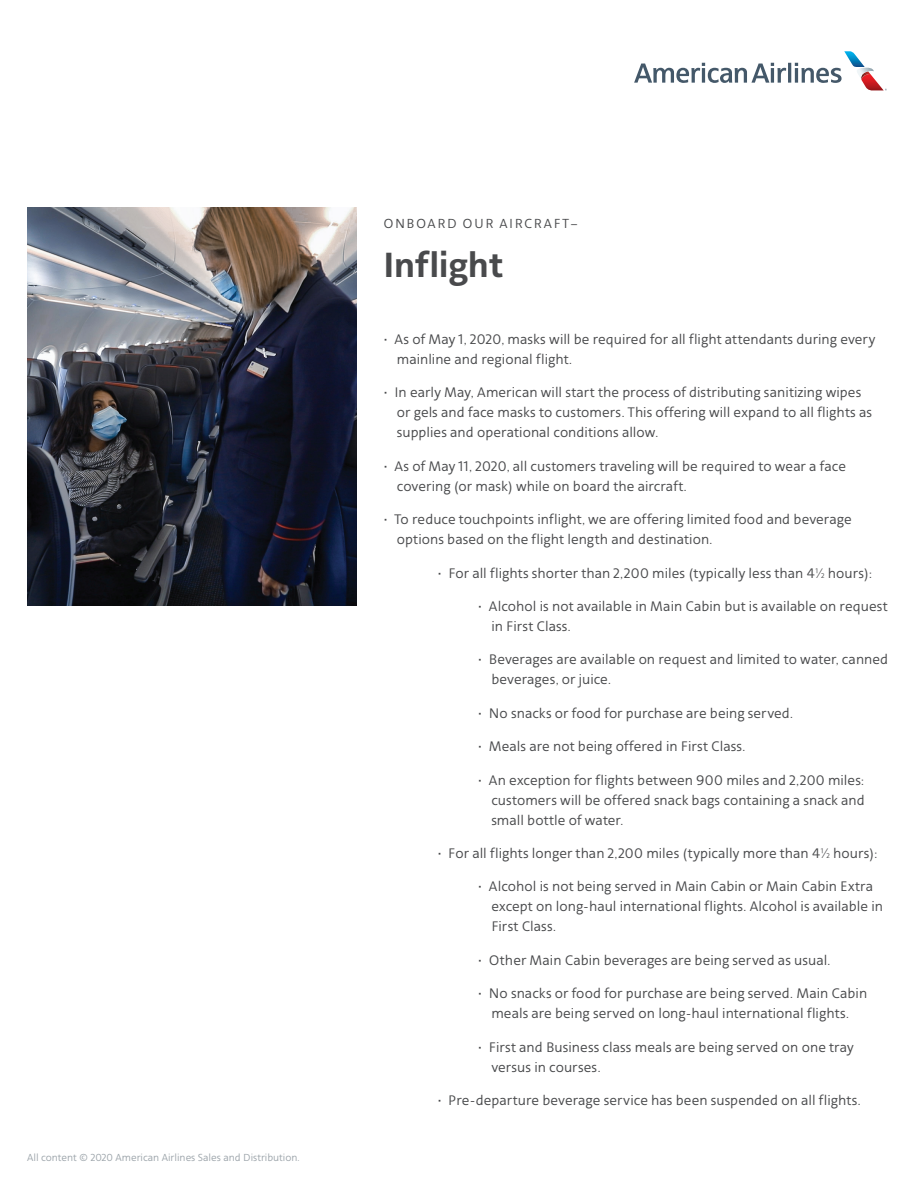
<style>
.page{position:relative;width:918px;height:1188px;background:#fff}
.page>*{position:absolute;margin:0;border:0;box-sizing:border-box;transform-origin:0 0}
.t1{font:700 36px "American Sans";letter-spacing:-.005em;color:#494a4c}
.t2{font:14.25px/20px "American Sans";letter-spacing:.005em;color:#494a4c}
.t3{font:13.5px "American Sans";letter-spacing:.115em;color:#494a4c}
.t4{font:10.5px "American Sans";color:#9da5ab}
</style>
<div class="page">
<svg style="left:634px;top:51px;width:253px;height:40px"></svg>
<img style="left:27px;top:207px;width:329px;height:399px">
<p class="t4" style="left:27px;top:1151px;width:274px">All content © 2020 American Airlines Sales and Distribution.</p>
<p class="t3" style="left:383px;top:215px;width:196px">ONBOARD OUR AIRCRAFT–</p>
<h1 class="t1" style="left:383px;top:245px;width:121px">Inflight</h1>
<p class="t2" style="left:397px;top:329px;width:480px;text-indent:-13px">• As of May 1, 2020, masks will be required for all flight attendants during every mainline and regional flight.</p>
<p class="t2" style="left:397px;top:383px;width:477px;text-indent:-13px">• In early May, American will start the process of distributing sanitizing wipes or gels and face masks to customers. This offering will expand to all flights as supplies and operational conditions allow.</p>
<p class="t2" style="left:397px;top:456px;width:451px;text-indent:-13px">• As of May 11, 2020, all customers traveling will be required to wear a face covering (or mask) while on board the aircraft.</p>
<p class="t2" style="left:397px;top:509px;width:456px;text-indent:-13px">• To reduce touchpoints inflight, we are offering limited food and beverage options based on the flight length and destination.</p>
<p class="t2" style="left:437px;top:563px;width:436px">• For all flights shorter than 2,200 miles (typically less than 4½ hours):</p>
<p class="t2" style="left:491px;top:596px;width:398px;text-indent:-13px">• Alcohol is not available in Main Cabin but is available on request in First Class.</p>
<p class="t2" style="left:491px;top:650px;width:398px;text-indent:-13px">• Beverages are available on request and limited to water, canned beverages, or juice.</p>
<p class="t2" style="left:478px;top:703px;width:317px">• No snacks or food for purchase are being served.</p>
<p class="t2" style="left:478px;top:737px;width:269px">• Meals are not being offered in First Class.</p>
<p class="t2" style="left:491px;top:770px;width:375px;text-align:justify;text-indent:-13px">• An exception for flights between 900 miles and 2,200 miles: customers will be offered snack bags containing a snack and small bottle of water.</p>
<p class="t2" style="left:437px;top:843px;width:441px">• For all flights longer than 2,200 miles (typically more than 4½ hours):</p>
<p class="t2" style="left:491px;top:877px;width:393px;text-indent:-13px">• Alcohol is not being served in Main Cabin or Main Cabin Extra except on long-haul international flights. Alcohol is available in<br>First Class.</p>
<p class="t2" style="left:478px;top:950px;width:354px">• Other Main Cabin beverages are being served as usual.</p>
<p class="t2" style="left:478px;top:984px;width:391px;text-align:center">• No snacks or food for purchase are being served. Main Cabin meals are being served on long-haul international flights.</p>
<p class="t2" style="left:491px;top:1037px;width:364px;text-indent:-13px">• First and Business class meals are being served on one tray versus in courses.</p>
<p class="t2" style="left:437px;top:1090px;width:425px">• Pre-departure beverage service has been suspended on all flights.</p>
</div>
